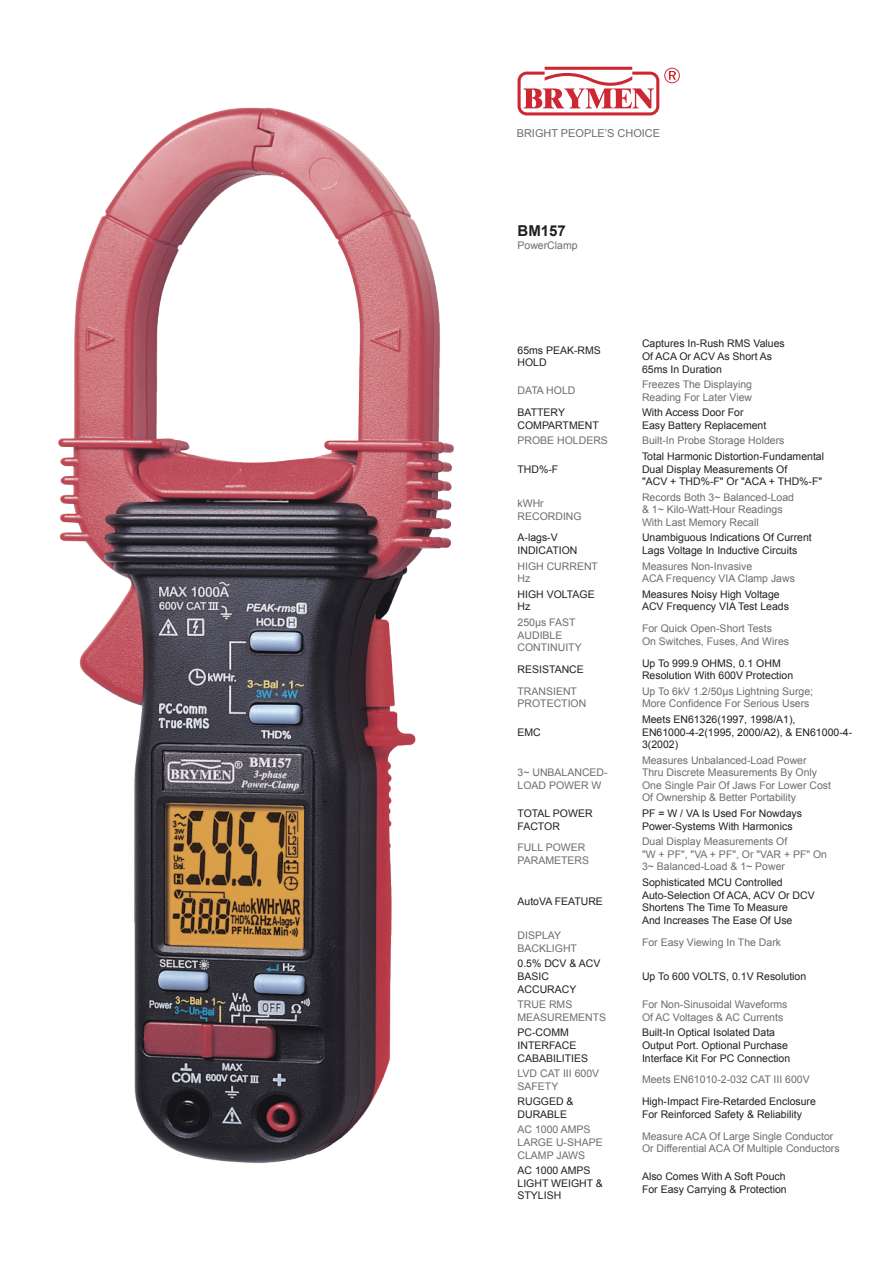
<style>
.page{position:relative;width:893px;height:1263px;background:#fff}
.page>*{position:absolute;margin:0;border:0;box-sizing:border-box;transform-origin:0 0}
.t1{font:700 15px "Arial";color:#231f20}
.t2{font:10.95px "Arial";color:#6c6d70}
.t3{font:10.5px/12.6px "Arial";color:#231f20}
.t4{font:10.5px/12.6px "Arial";color:#6c6d70}
</style>
<div class="page">
<svg style="left:518px;top:67px;width:162px;height:48px"></svg>
<img style="left:58px;top:108px;width:395px;height:1055px">
<p class="t2" style="left:517px;top:126px;width:145px">BRIGHT PEOPLE’S CHOICE</p>
<h1 class="t1" style="left:518px;top:221px;width:50px">BM157</h1>
<p class="t4" style="left:518px;top:239px;width:62px">PowerClamp</p>
<p class="t3" style="left:517px;top:344px;width:85px">65ms PEAK-RMS<br>HOLD</p>
<p class="t3" style="left:642px;top:337px;width:144px">Captures In-Rush RMS Values<br>Of ACA Or ACV As Short As<br>65ms In Duration</p>
<p class="t4" style="left:517px;top:385px;width:59px">DATA HOLD</p>
<p class="t4" style="left:642px;top:378px;width:112px">Freezes The Displaying<br>Reading For Later View</p>
<p class="t3" style="left:517px;top:406px;width:83px">BATTERY<br>COMPARTMENT</p>
<p class="t3" style="left:642px;top:406px;width:126px">With Access Door For<br>Easy Battery Replacement</p>
<p class="t4" style="left:517px;top:435px;width:92px">PROBE HOLDERS</p>
<p class="t4" style="left:642px;top:435px;width:144px">Built-In Probe Storage Holders</p>
<p class="t3" style="left:517px;top:463px;width:42px">THD%-F</p>
<p class="t3" style="left:642px;top:450px;width:184px">Total Harmonic Distortion-Fundamental<br>Dual Display Measurements Of<br>"ACV + THD%-F" Or "ACA + THD%-F"</p>
<p class="t4" style="left:517px;top:497px;width:66px">kWHr<br>RECORDING</p>
<p class="t4" style="left:642px;top:491px;width:154px">Records Both 3~ Balanced-Load &amp; 1~ Kilo-Watt-Hour Readings<br>With Last Memory Recall</p>
<p class="t3" style="left:517px;top:532px;width:61px">A-lags-V<br>INDICATION</p>
<p class="t3" style="left:642px;top:532px;width:171px">Unambiguous Indications Of Current<br>Lags Voltage In Inductive Circuits</p>
<p class="t4" style="left:517px;top:560px;width:82px">HIGH CURRENT<br>Hz</p>
<p class="t4" style="left:642px;top:560px;width:154px">Measures Non-Invasive<br>ACA Frequency VIA Clamp Jaws</p>
<p class="t3" style="left:517px;top:588px;width:79px">HIGH VOLTAGE<br>Hz</p>
<p class="t3" style="left:642px;top:588px;width:148px">Measures Noisy High Voltage<br>ACV Frequency VIA Test Leads</p>
<p class="t4" style="left:517px;top:616px;width:66px">250μs FAST<br>AUDIBLE<br>CONTINUITY</p>
<p class="t4" style="left:642px;top:622px;width:149px">For Quick Open-Short Tests<br>On Switches, Fuses, And Wires</p>
<p class="t3" style="left:517px;top:663px;width:68px">RESISTANCE</p>
<p class="t3" style="left:642px;top:657px;width:153px">Up To 999.9 OHMS, 0.1 OHM<br>Resolution With 600V Protection</p>
<p class="t4" style="left:517px;top:685px;width:70px">TRANSIENT<br>PROTECTION</p>
<p class="t4" style="left:642px;top:685px;width:173px">Up To 6kV 1.2/50μs Lightning Surge;<br>More Confidence For Serious Users</p>
<p class="t3" style="left:517px;top:726px;width:25px">EMC</p>
<p class="t3" style="left:642px;top:713px;width:212px">Meets EN61326(1997, 1998/A1),<br>EN61000-4-2(1995, 2000/A2), &amp; EN61000-4-<br>3(2002)</p>
<p class="t4" style="left:517px;top:766px;width:92px">3~ UNBALANCED-<br>LOAD POWER W</p>
<p class="t4" style="left:642px;top:754px;width:191px">Measures Unbalanced-Load Power<br>Thru Discrete Measurements By Only One Single Pair Of Jaws For Lower Cost Of Ownership &amp; Better Portability</p>
<p class="t3" style="left:517px;top:807px;width:77px">TOTAL POWER<br>FACTOR</p>
<p class="t3" style="left:642px;top:807px;width:161px">PF = W / VA Is Used For Nowdays<br>Power-Systems With Harmonics</p>
<p class="t4" style="left:517px;top:841px;width:73px">FULL POWER<br>PARAMETERS</p>
<p class="t4" style="left:642px;top:835px;width:187px">Dual Display Measurements Of<br>"W + PF", "VA + PF", Or "VAR + PF" On<br>3~ Balanced-Load &amp; 1~ Power</p>
<p class="t3" style="left:517px;top:895px;width:87px">AutoVA FEATURE</p>
<p class="t3" style="left:642px;top:876px;width:174px">Sophisticated MCU Controlled<br>Auto-Selection Of ACA, ACV Or DCV<br>Shortens The Time To Measure<br>And Increases The Ease Of Use</p>
<p class="t4" style="left:517px;top:929px;width:61px">DISPLAY<br>BACKLIGHT</p>
<p class="t4" style="left:642px;top:936px;width:141px">For Easy Viewing In The Dark</p>
<p class="t3" style="left:517px;top:957px;width:84px">0.5% DCV &amp; ACV<br>BASIC<br>ACCURACY</p>
<p class="t3" style="left:642px;top:970px;width:166px">Up To 600 VOLTS, 0.1V Resolution</p>
<p class="t4" style="left:517px;top:998px;width:90px">TRUE RMS<br>MEASUREMENTS</p>
<p class="t4" style="left:642px;top:998px;width:147px">For Non-Sinusoidal Waveforms<br>Of AC Voltages &amp; AC Currents</p>
<p class="t3" style="left:517px;top:1026px;width:72px">PC-COMM<br>INTERFACE<br>CABABILITIES</p>
<p class="t3" style="left:642px;top:1026px;width:150px">Built-In Optical Isolated Data<br>Output Port. Optional Purchase<br>Interface Kit For PC Connection</p>
<p class="t4" style="left:517px;top:1067px;width:83px">LVD CAT III 600V<br>SAFETY</p>
<p class="t4" style="left:642px;top:1073px;width:169px">Meets EN61010-2-032 CAT III 600V</p>
<p class="t3" style="left:517px;top:1095px;width:58px">RUGGED &amp;<br>DURABLE</p>
<p class="t3" style="left:642px;top:1095px;width:175px">High-Impact Fire-Retarded Enclosure<br>For Reinforced Safety &amp; Reliability</p>
<p class="t4" style="left:517px;top:1123px;width:87px">AC 1000 AMPS<br>LARGE U-SHAPE<br>CLAMP JAWS</p>
<p class="t4" style="left:642px;top:1130px;width:199px">Measure ACA Of Large Single Conductor<br>Or Differential ACA Of Multiple Conductors</p>
<p class="t3" style="left:517px;top:1164px;width:87px">AC 1000 AMPS<br>LIGHT WEIGHT &amp;<br>STYLISH</p>
<p class="t3" style="left:642px;top:1170px;width:146px">Also Comes With A Soft Pouch<br>For Easy Carrying &amp; Protection</p>
</div>
